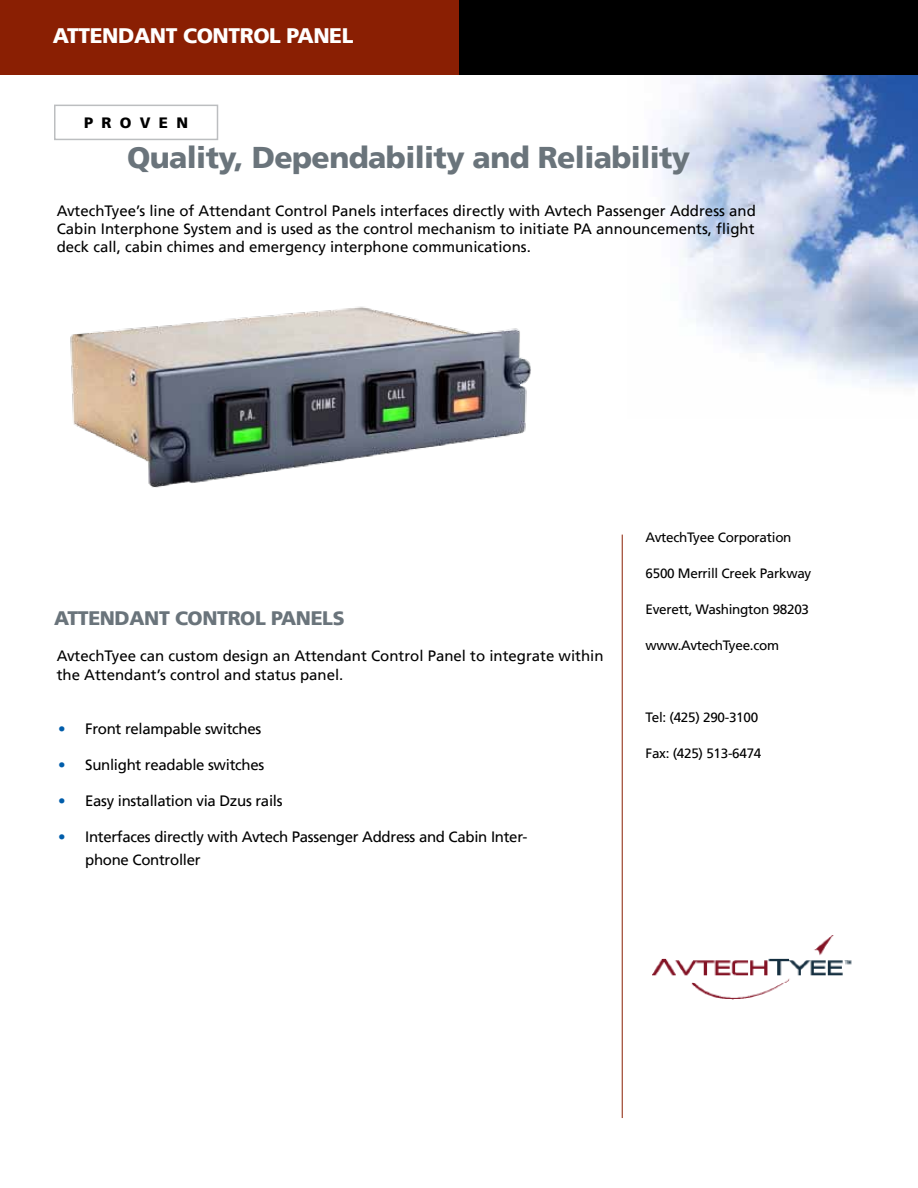
<style>
.page{position:relative;width:918px;height:1188px;background:#fff}
.page>*{position:absolute;margin:0;border:0;box-sizing:border-box;transform-origin:0 0}
.t1{font:900 30px "Frutiger LT";letter-spacing:-.02em;color:#6a747b}
.t2{font:900 21px "Frutiger LT";letter-spacing:-.02em;color:#fff}
.t3{font:900 19.5px "Frutiger LT";letter-spacing:-.02em;color:#6a747b}
.t4{font:15px/18px "Frutiger LT";letter-spacing:-.02em;color:#000}
.t5{font:15px/19.5px "Frutiger LT";color:#000}
.t6{font:900 15px "Frutiger LT";color:#000}
.t7{font:13.5px "Frutiger LT";letter-spacing:-.02em;color:#000}
.s1{color:#005daa}
</style>
<div class="page">
<img style="left:627px;top:59px;width:291px;height:328px">
<div style="left:0;top:0;width:459px;height:74px;background:#8a1f03"></div>
<div style="left:459px;top:0;width:458px;height:74px;background:#000"></div>
<div style="left:54px;top:105px;width:164px;height:35px;border:2px solid #bcbec0"></div>
<hr style="left:622px;top:535px;width:1px;height:583px;background:#8a1f03">
<img style="left:652px;top:936px;width:200px;height:64px">
<img style="left:70px;top:306px;width:461px;height:182px">
<h2 class="t2" style="left:53px;top:23px;width:302px">ATTENDANT CONTROL PANEL</h2>
<p class="t6" style="left:84px;top:114px;width:105px">P R O V E N</p>
<h1 class="t1" style="left:127px;top:139px;width:565px">Quality, Dependability and Reliability</h1>
<p class="t4" style="left:57px;top:202px;width:701px;text-align:justify">AvtechTyee’s line of Attendant Control Panels interfaces directly with Avtech Passenger Address and Cabin Interphone System and is used as the control mechanism to initiate PA announcements, flight deck call, cabin chimes and emergency interphone communications.</p>
<h3 class="t3" style="left:54px;top:606px;width:292px">ATTENDANT CONTROL PANELS</h3>
<p class="t5" style="left:57px;top:646px;width:548px">AvtechTyee can custom design an Attendant Control Panel to integrate within the Attendant’s control and status panel.</p>
<p class="t4" style="left:58px;top:720px;width:205px"><span class="s1">•</span> Front relampable switches</p>
<p class="t4" style="left:58px;top:756px;width:208px"><span class="s1">•</span> Sunlight readable switches</p>
<p class="t4" style="left:58px;top:792px;width:226px"><span class="s1">•</span> Easy installation via Dzus rails</p>
<p class="t4" style="left:85px;top:826px;width:444px;line-height:22.5px;text-indent:-27px"><span class="s1">•</span> Interfaces directly with Avtech Passenger Address and Cabin Inter&shy;phone Controller</p>
<p class="t7" style="left:646px;top:530px;width:148px">AvtechTyee Corporation</p>
<p class="t7" style="left:646px;top:566px;width:167px">6500 Merrill Creek Parkway</p>
<p class="t7" style="left:646px;top:602px;width:165px">Everett, Washington 98203</p>
<p class="t7" style="left:646px;top:638px;width:135px">www.AvtechTyee.com</p>
<p class="t7" style="left:646px;top:710px;width:114px">Tel: (425) 290-3100</p>
<p class="t7" style="left:646px;top:746px;width:117px">Fax: (425) 513-6474</p>
</div>
